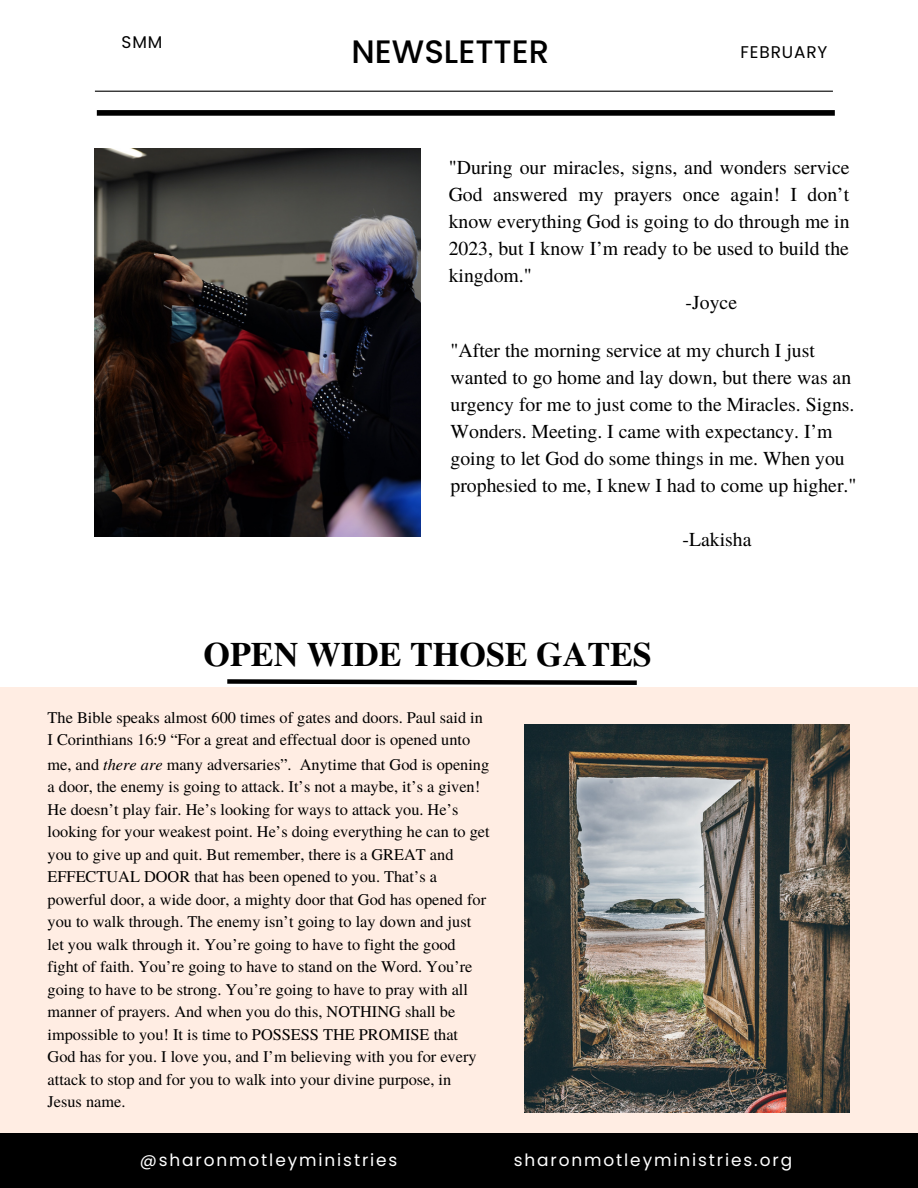
<style>
.page{position:relative;width:918px;height:1188px;background:#fff}
.page>*{position:absolute;margin:0;border:0;box-sizing:border-box;transform-origin:0 0}
.t1{font:700 34.2px "Te X Gyre Termes";color:#000}
.t2{font:500 32.4px "Poppins";color:#000}
.t3{font:19.8px/27px "Te X Gyre Termes";color:#000}
.t4{font:16.95px "Poppins";letter-spacing:.11em;color:#fff}
.t5{font:16.95px "Poppins";letter-spacing:.05em;color:#000}
.t6{font:16.35px/22.5px "Te X Gyre Termes";color:#000}
.s1{font-style:italic}
</style>
<div class="page">
<img style="left:95px;top:148px;width:325px;height:389px">
<div style="left:0;top:688px;width:918px;height:500px;background:#ffede3"></div>
<img style="left:525px;top:724px;width:325px;height:388px">
<hr style="left:95px;top:91px;width:738px;height:1px;background:#000">
<div style="left:97px;top:110px;width:738px;height:6px;background:#000"></div>
<svg style="left:227px;top:679px;width:410px;height:6px;background:#3f3f3f"></svg>
<div style="left:0;top:1133px;width:918px;height:55px;background:#000"></div>
<p class="t5" style="left:122px;top:30px;width:42px">SMM</p>
<h2 class="t2" style="left:352px;top:29px;width:199px">NEWSLETTER</h2>
<p class="t5" style="left:741px;top:40px;width:88px">FEBRUARY</p>
<p class="t3" style="left:449px;top:153px;width:402px">"During our miracles, signs, and wonders service</p>
<p class="t3" style="left:449px;top:180px;width:402px">God answered my prayers once again! I don’t</p>
<p class="t3" style="left:449px;top:207px;width:402px">know everything God is going to do through me in</p>
<p class="t3" style="left:449px;top:234px;width:402px">2023, but I know I’m ready to be used to build the</p>
<p class="t3" style="left:449px;top:261px;width:85px">kingdom."</p>
<p class="t3" style="left:686px;top:288px;width:53px">-Joyce</p>
<p class="t3" style="left:451px;top:336px;width:408px">"After the morning service at my church I just wanted to go home and lay down, but there was an urgency for me to just come to the Miracles. Signs.<br>Wonders. Meeting. I came with expectancy. I’m going to let God do some things in me. When you prophesied to me, I knew I had to come up higher."</p>
<p class="t3" style="left:682px;top:525px;width:71px">-Lakisha</p>
<h1 class="t1" style="left:204px;top:627px;width:450px">OPEN WIDE THOSE GATES</h1>
<p class="t6" style="left:48px;top:705px;width:437px">The Bible speaks almost 600 times of gates and doors. Paul said in<br>I Corinthians 16:9 “For a great and effectual door is opened unto</p>
<p class="t6" style="left:48px;top:752px;width:444px">me, and <span class="s1">there are</span> many adversaries”. Anytime that God is opening a door, the enemy is going to attack. It’s not a maybe, it’s a given!<br>He doesn’t play fair. He’s looking for ways to attack you. He’s looking for your weakest point. He’s doing everything he can to get you to give up and quit. But remember, there is a GREAT and EFFECTUAL DOOR that has been opened to you. That’s a powerful door, a wide door, a mighty door that God has opened for you to walk through. The enemy isn’t going to lay down and just let you walk through it. You’re going to have to fight the good fight of faith. You’re going to have to stand on the Word. You’re going to have to be strong. You’re going to have to pray with all manner of prayers. And when you do this, NOTHING shall be impossible to you! It is time to POSSESS THE PROMISE that God has for you. I love you, and I’m believing with you for every attack to stop and for you to walk into your divine purpose, in Jesus name.</p>
<p class="t4" style="left:140px;top:1148px;width:259px">@sharonmotleyministries</p>
<p class="t4" style="left:514px;top:1148px;width:280px">sharonmotleyministries.org</p>
</div>
